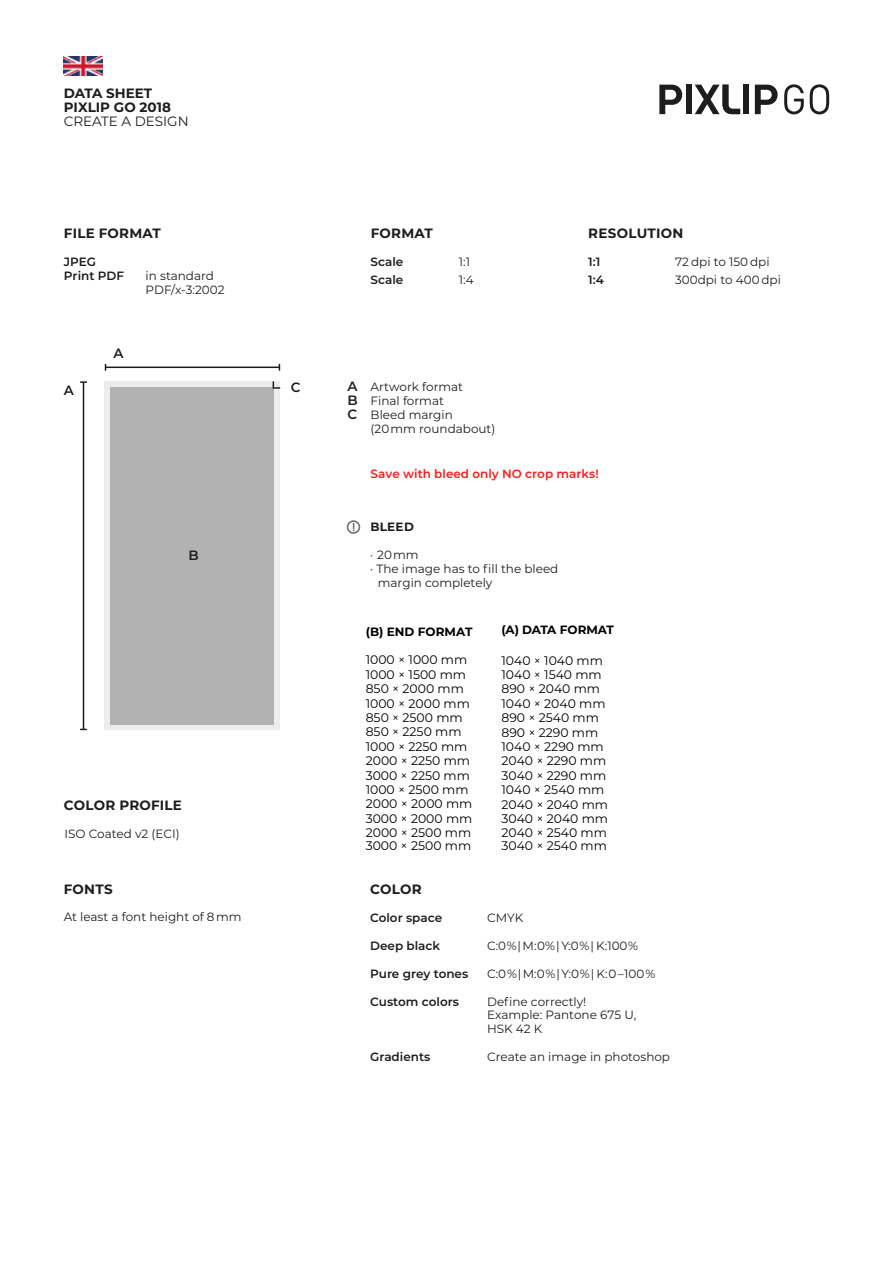
<style>
.page{position:relative;width:893px;height:1263px;background:#fff}
.page>*{position:absolute;margin:0;border:0;box-sizing:border-box;transform-origin:0 0}
.t1{font:700 13.5px/14px "Montserrat";letter-spacing:.015em;color:#1d1d1b}
.t2{font:13.5px "Montserrat";color:#1d1d1b}
.t3{font:600 13.5px/14px "Montserrat";color:#1d1d1b;text-align:justify}
.t4{font:12.45px/14.4px "Montserrat";color:#000}
.t5{font:12px/14px "Montserrat";color:#1d1d1b}
.t6{font:600 12px/14px "Montserrat";color:#1d1d1b}
.t7{font:600 12px "Montserrat";color:#ff1d1b}
.t8{font:700 12px "Montserrat";color:#000}
.t9{font:700 12px "Montserrat";letter-spacing:.025em;color:#1d1d1b}
</style>
<div class="page">
<div style="left:347px;top:520px;width:13px;height:14px;border:2px solid #706f6f;border-radius:50%"></div>
<div style="left:105px;top:381px;width:175px;height:349px;background:#ededed"></div>
<div style="left:111px;top:387px;width:163px;height:337px;background:#b2b2b2"></div>
<hr style="left:106px;top:367px;width:173px;height:1px;background:#1d1d1b">
<hr style="left:83px;top:382px;width:1px;height:347px;background:#1d1d1b">
<svg style="left:80px;top:381px;width:7px;height:2px"></svg>
<svg style="left:273px;top:381px;width:7px;height:8px"></svg>
<div style="left:686px;top:85px;width:6px;height:29px;background:#1d1d1b"></div>
<svg style="left:659px;top:85px;width:23px;height:29px"></svg>
<svg style="left:695px;top:85px;width:45px;height:29px"></svg>
<div style="left:743px;top:85px;width:6px;height:29px;background:#1d1d1b"></div>
<svg style="left:755px;top:85px;width:23px;height:29px"></svg>
<svg style="left:784px;top:84px;width:20px;height:30px"></svg>
<svg style="left:810px;top:84px;width:19px;height:30px"></svg>
<img style="left:64px;top:56px;width:39px;height:20px">
<p class="t1" style="left:64px;top:86px;width:109px">DATA SHEET<br>PIXLIP GO 2018</p>
<p class="t2" style="left:64px;top:112px;width:126px">CREATE A DESIGN</p>
<p class="t1" style="left:64px;top:225px;width:99px">FILE FORMAT</p>
<p class="t5" style="left:146px;top:268px;width:80px">in standard<br>PDF/x-3:2002</p>
<p class="t6" style="left:64px;top:254px;width:62px">JPEG<br>Print PDF</p>
<p class="t3" style="left:113px;top:345px;width:12px">A</p>
<p class="t3" style="left:64px;top:382px;width:12px">A</p>
<p class="t3" style="left:291px;top:380px;width:11px">C</p>
<p class="t3" style="left:188px;top:548px;width:12px">B</p>
<p class="t1" style="left:64px;top:797px;width:120px">COLOR PROFILE</p>
<p class="t5" style="left:64px;top:826px;width:117px">ISO Coated v2 (ECI)</p>
<p class="t1" style="left:64px;top:881px;width:50px">FONTS</p>
<p class="t5" style="left:64px;top:910px;width:179px">At least a font height of 8mm</p>
<p class="t1" style="left:371px;top:225px;width:64px">FORMAT</p>
<p class="t6" style="left:371px;top:254px;width:34px">Scale</p>
<p class="t5" style="left:459px;top:254px;width:13px">1:1</p>
<p class="t1" style="left:588px;top:225px;width:97px">RESOLUTION</p>
<p class="t6" style="left:588px;top:254px;width:14px">1:1</p>
<p class="t5" style="left:675px;top:254px;width:96px">72 dpi to 150 dpi</p>
<p class="t6" style="left:371px;top:272px;width:34px">Scale</p>
<p class="t5" style="left:459px;top:272px;width:16px">1:4</p>
<p class="t6" style="left:588px;top:272px;width:17px">1:4</p>
<p class="t5" style="left:675px;top:272px;width:107px">300dpi to 400 dpi</p>
<p class="t3" style="left:348px;top:379px;width:12px">A B C</p>
<p class="t5" style="left:371px;top:380px;width:126px">Artwork format<br>Final format<br>Bleed margin (20mm roundabout)</p>
<p class="t7" style="left:371px;top:465px;width:230px">Save with bleed only NO crop marks!</p>
<p class="t9" style="left:370px;top:518px;width:45px">BLEED</p>
<p class="t5" style="left:370px;top:547px;width:50px">· 20mm</p>
<p class="t5" style="left:370px;top:561px;width:190px">· The image has to fill the bleed</p>
<p class="t5" style="left:378px;top:575px;width:116px">margin completely</p>
<p class="t8" style="left:366px;top:623px;width:108px">(B) END FORMAT</p>
<p class="t8" style="left:501px;top:621px;width:114px">(A) DATA FORMAT</p>
<p class="t4" style="left:366px;top:652px;width:108px">1000 × 1000 mm<br>1000 × 1500 mm<br>850 × 2000 mm<br>1000 × 2000 mm<br>850 × 2500 mm<br>850 × 2250 mm<br>1000 × 2250 mm<br>2000 × 2250 mm<br>3000 × 2250 mm<br>1000 × 2500 mm<br>2000 × 2000 mm<br>3000 × 2000 mm<br>2000 × 2500 mm</p>
<p class="t4" style="left:366px;top:837px;width:107px">3000 × 2500 mm</p>
<p class="t4" style="left:501px;top:653px;width:108px">1040 × 1040 mm<br>1040 × 1540 mm<br>890 × 2040 mm<br>1040 × 2040 mm<br>890 × 2540 mm<br>890 × 2290 mm<br>1040 × 2290 mm<br>2040 × 2290 mm<br>3040 × 2290 mm<br>1040 × 2540 mm<br>2040 × 2040 mm<br>3040 × 2040 mm<br>2040 × 2540 mm</p>
<p class="t4" style="left:501px;top:838px;width:107px">3040 × 2540 mm</p>
<p class="t1" style="left:370px;top:881px;width:53px">COLOR</p>
<p class="t6" style="left:370px;top:910px;width:73px">Color space</p>
<p class="t6" style="left:370px;top:938px;width:71px">Deep black</p>
<p class="t6" style="left:370px;top:966px;width:100px">Pure grey tones</p>
<p class="t6" style="left:370px;top:994px;width:90px">Custom colors</p>
<p class="t6" style="left:370px;top:1049px;width:62px">Gradients</p>
<p class="t5" style="left:487px;top:910px;width:38px">CMYK</p>
<p class="t5" style="left:487px;top:938px;width:153px">C:0%|M:0%|Y:0%| K:100%</p>
<p class="t5" style="left:487px;top:966px;width:170px">C:0%|M:0%|Y:0%| K:0–100%</p>
<p class="t5" style="left:487px;top:994px;width:151px">Define correctly!<br>Example: Pantone 675 U,<br>HSK 42 K</p>
<p class="t5" style="left:487px;top:1050px;width:184px">Create an image in photoshop</p>
</div>
